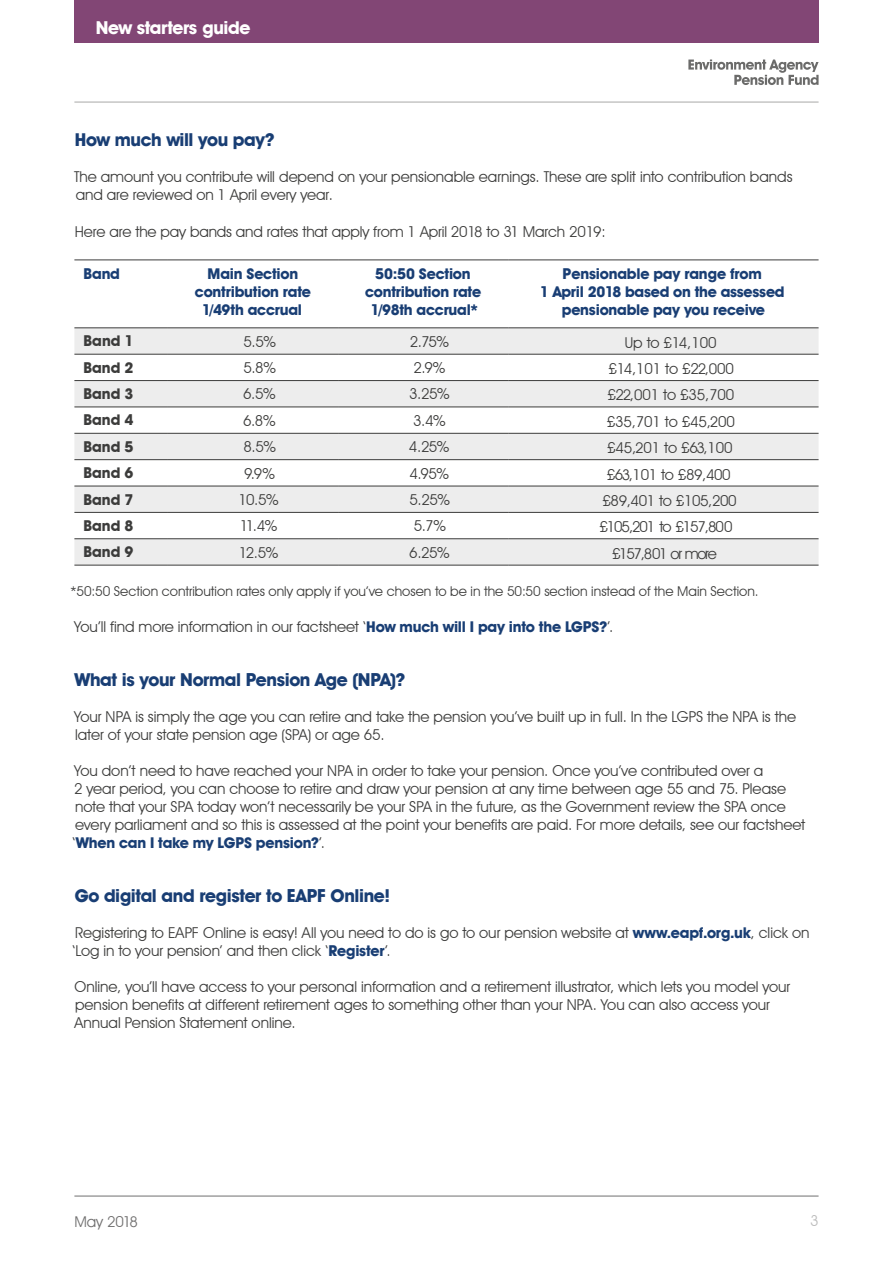
<style>
.page{position:relative;width:893px;height:1263px;background:#fff}
.page>*{position:absolute;margin:0;border:0;box-sizing:border-box;transform-origin:0 0}
.t1{font:700 18px "Avant Garde IT Cby BT";letter-spacing:-.02em;color:#193e74}
.t2{font:700 18px "Avant Garde IT Cby BT";letter-spacing:-.025em;color:#fff}
.t3{font:15px/18px "Avant Garde IT Cby BT";letter-spacing:-.005em;color:#3c3c3b}
.t4{font:700 15px/18px "Avant Garde IT Cby BT";letter-spacing:-.015em;color:#193e74;text-align:center}
.t5{font:700 15px "Avant Garde IT Cby BT";letter-spacing:-.005em;color:#3c3c3b}
.t6{font:15px "Avant Garde IT Cby BT";letter-spacing:-.025em;color:#3c3c3b}
.t7{font:15px "Avant Garde IT Cby BT";letter-spacing:-.075em;color:#3c3c3b}
.t8{font:15px "Avant Garde IT Cby BT";letter-spacing:-.085em;color:#3c3c3b}
.t9{font:15px "Avant Garde IT Cby BT";color:#706f6f}
.t10{font:15px "Avant Garde IT Cby BT";color:#bcbcbc}
.t11{font:13.5px "Avant Garde IT Cby BT";color:#3c3c3b}
.s1{font-weight:700;color:#193e74}
</style>
<div class="page">
<svg style="left:688px;top:60px;width:131px;height:25px"></svg>
<hr style="left:74px;top:102px;width:745px;height:1px;background:#a8a8a7">
<svg style="left:74px;top:328px;width:745px;height:237px;fill:#ededed"></svg>
<hr style="left:74px;top:259px;width:94px;height:1px;background:#3c3c3b">
<hr style="left:168px;top:259px;width:170px;height:1px;background:#3c3c3b">
<hr style="left:338px;top:259px;width:170px;height:1px;background:#3c3c3b">
<hr style="left:508px;top:259px;width:311px;height:1px;background:#3c3c3b">
<hr style="left:74px;top:327px;width:94px;height:1px;background:#3c3c3b">
<hr style="left:168px;top:327px;width:170px;height:1px;background:#3c3c3b">
<hr style="left:338px;top:327px;width:170px;height:1px;background:#3c3c3b">
<hr style="left:508px;top:327px;width:311px;height:1px;background:#3c3c3b">
<hr style="left:74px;top:354px;width:94px;height:1px;background:#3c3c3b">
<hr style="left:168px;top:354px;width:170px;height:1px;background:#3c3c3b">
<hr style="left:338px;top:354px;width:170px;height:1px;background:#3c3c3b">
<hr style="left:508px;top:354px;width:311px;height:1px;background:#3c3c3b">
<hr style="left:74px;top:380px;width:94px;height:1px;background:#3c3c3b">
<hr style="left:168px;top:380px;width:170px;height:1px;background:#3c3c3b">
<hr style="left:338px;top:380px;width:170px;height:1px;background:#3c3c3b">
<hr style="left:508px;top:380px;width:311px;height:1px;background:#3c3c3b">
<hr style="left:74px;top:407px;width:94px;height:1px;background:#3c3c3b">
<hr style="left:168px;top:407px;width:170px;height:1px;background:#3c3c3b">
<hr style="left:338px;top:407px;width:170px;height:1px;background:#3c3c3b">
<hr style="left:508px;top:407px;width:311px;height:1px;background:#3c3c3b">
<hr style="left:74px;top:433px;width:94px;height:1px;background:#3c3c3b">
<hr style="left:168px;top:433px;width:170px;height:1px;background:#3c3c3b">
<hr style="left:338px;top:433px;width:170px;height:1px;background:#3c3c3b">
<hr style="left:508px;top:433px;width:311px;height:1px;background:#3c3c3b">
<hr style="left:74px;top:459px;width:94px;height:1px;background:#3c3c3b">
<hr style="left:168px;top:459px;width:170px;height:1px;background:#3c3c3b">
<hr style="left:338px;top:459px;width:170px;height:1px;background:#3c3c3b">
<hr style="left:508px;top:459px;width:311px;height:1px;background:#3c3c3b">
<hr style="left:74px;top:486px;width:94px;height:1px;background:#3c3c3b">
<hr style="left:168px;top:486px;width:170px;height:1px;background:#3c3c3b">
<hr style="left:338px;top:486px;width:170px;height:1px;background:#3c3c3b">
<hr style="left:508px;top:486px;width:311px;height:1px;background:#3c3c3b">
<hr style="left:74px;top:512px;width:94px;height:1px;background:#3c3c3b">
<hr style="left:168px;top:512px;width:170px;height:1px;background:#3c3c3b">
<hr style="left:338px;top:512px;width:170px;height:1px;background:#3c3c3b">
<hr style="left:508px;top:512px;width:311px;height:1px;background:#3c3c3b">
<hr style="left:74px;top:538px;width:94px;height:1px;background:#3c3c3b">
<hr style="left:168px;top:538px;width:170px;height:1px;background:#3c3c3b">
<hr style="left:338px;top:538px;width:170px;height:1px;background:#3c3c3b">
<hr style="left:508px;top:538px;width:311px;height:1px;background:#3c3c3b">
<hr style="left:74px;top:565px;width:94px;height:1px;background:#3c3c3b">
<hr style="left:168px;top:565px;width:170px;height:1px;background:#3c3c3b">
<hr style="left:338px;top:565px;width:170px;height:1px;background:#3c3c3b">
<hr style="left:508px;top:565px;width:311px;height:1px;background:#3c3c3b">
<hr style="left:74px;top:1196px;width:745px;height:1px;background:#706f6f">
<div style="left:74px;top:0;width:745px;height:43px;background:#824675"></div>
<p class="t2" style="left:96px;top:17px;width:156px">New starters guide</p>
<p class="t1" style="left:75px;top:128px;width:201px">How much will you pay?</p>
<p class="t3" style="left:74px;top:167px;width:720px">The amount you contribute will depend on your pensionable earnings. These are split into contribution bands and are reviewed on 1 April every year.</p>
<p class="t3" style="left:75px;top:222px;width:532px">Here are the pay bands and rates that apply from 1 April 2018 to 31 March 2019:</p>
<p class="t4" style="left:84px;top:265px;width:38px">Band</p>
<p class="t4" style="left:195px;top:265px;width:118px">Main Section contribution rate<br>1/49th accrual</p>
<p class="t4" style="left:365px;top:265px;width:118px">50:50 Section contribution rate<br>1/98th accrual*</p>
<p class="t4" style="left:540px;top:265px;width:246px">Pensionable pay range from<br>1 April 2018 based on the assessed pensionable pay you receive</p>
<p class="t5" style="left:84px;top:332px;width:51px">Band 1</p>
<p class="t3" style="left:243px;top:332px;width:34px">5.5%</p>
<p class="t3" style="left:410px;top:332px;width:41px">2.75%</p>
<p class="t3" style="left:625px;top:333px;width:93px">Up to £14,100</p>
<p class="t5" style="left:84px;top:358px;width:51px">Band 2</p>
<p class="t3" style="left:243px;top:359px;width:34px">5.8%</p>
<p class="t3" style="left:414px;top:359px;width:34px">2.9%</p>
<p class="t3" style="left:608px;top:360px;width:127px">£14,101 to £22,000</p>
<p class="t5" style="left:84px;top:385px;width:51px">Band 3</p>
<p class="t3" style="left:243px;top:385px;width:34px">6.5%</p>
<p class="t3" style="left:409px;top:385px;width:42px">3.25%</p>
<p class="t3" style="left:607px;top:386px;width:128px">£22,001 to £35,700</p>
<p class="t5" style="left:84px;top:411px;width:51px">Band 4</p>
<p class="t3" style="left:243px;top:411px;width:35px">6.8%</p>
<p class="t3" style="left:413px;top:411px;width:34px">3.4%</p>
<p class="t3" style="left:607px;top:412px;width:130px">£35,701 to £45,200</p>
<p class="t5" style="left:84px;top:437px;width:51px">Band 5</p>
<p class="t3" style="left:243px;top:438px;width:34px">8.5%</p>
<p class="t3" style="left:409px;top:438px;width:42px">4.25%</p>
<p class="t3" style="left:607px;top:439px;width:127px">£45,201 to £63,100</p>
<p class="t5" style="left:84px;top:464px;width:51px">Band 6</p>
<p class="t3" style="left:244px;top:464px;width:33px">9.9%</p>
<p class="t3" style="left:409px;top:464px;width:41px">4.95%</p>
<p class="t6" style="left:607px;top:465px;width:125px">£63,101 to £89,400</p>
<p class="t5" style="left:84px;top:490px;width:51px">Band 7</p>
<p class="t3" style="left:239px;top:490px;width:42px">10.5%</p>
<p class="t3" style="left:410px;top:490px;width:42px">5.25%</p>
<p class="t6" style="left:602px;top:491px;width:136px">£89,401 to £105,200</p>
<p class="t5" style="left:84px;top:516px;width:51px">Band 8</p>
<p class="t3" style="left:240px;top:517px;width:39px">11.4%</p>
<p class="t3" style="left:414px;top:517px;width:34px">5.7%</p>
<p class="t7" style="left:599px;top:518px;width:135px">£105,201 to £157,800</p>
<p class="t5" style="left:84px;top:543px;width:51px">Band 9</p>
<p class="t3" style="left:239px;top:543px;width:41px">12.5%</p>
<p class="t3" style="left:409px;top:543px;width:42px">6.25%</p>
<p class="t8" style="left:612px;top:544px;width:106px">£157,801 or more</p>
<p class="t11" style="left:70px;top:582px;width:690px">*50:50 Section contribution rates only apply if you’ve chosen to be in the 50:50 section instead of the Main Section.</p>
<p class="t3" style="left:74px;top:617px;width:541px">You’ll find more information in our factsheet ‘<span class="s1">How much will I pay into the LGPS?</span>’.</p>
<p class="t1" style="left:74px;top:668px;width:333px">What is your Normal Pension Age (NPA)?</p>
<p class="t3" style="left:74px;top:707px;width:723px">Your NPA is simply the age you can retire and take the pension you’ve built up in full. In the LGPS the NPA is the later of your state pension age (SPA) or age 65.</p>
<p class="t3" style="left:72px;top:761px;width:735px">You don’t need to have reached your NPA in order to take your pension. Once you’ve contributed over a<br>2 year period, you can choose to retire and draw your pension at any time between age 55 and 75. Please note that your SPA today won’t necessarily be your SPA in the future, as the Government review the SPA once every parliament and so this is assessed at the point your benefits are paid. For more details, see our factsheet ‘<span class="s1">When can I take my LGPS pension?</span>’.</p>
<p class="t1" style="left:75px;top:884px;width:317px">Go digital and register to EAPF Online!</p>
<p class="t3" style="left:72px;top:923px;width:739px">Registering to EAPF Online is easy! All you need to do is go to our pension website at <span class="s1">www.eapf.org.uk</span>, click on ‘Log in to your pension’ and then click ‘<span class="s1">Register</span>’.</p>
<p class="t3" style="left:74px;top:977px;width:717px">Online, you’ll have access to your personal information and a retirement illustrator, which lets you model your pension benefits at different retirement ages to something other than your NPA. You can also access your<br>Annual Pension Statement online.</p>
<p class="t9" style="left:74px;top:1212px;width:65px">May 2018</p>
<p class="t10" style="left:810px;top:1211px;width:10px">3</p>
</div>
